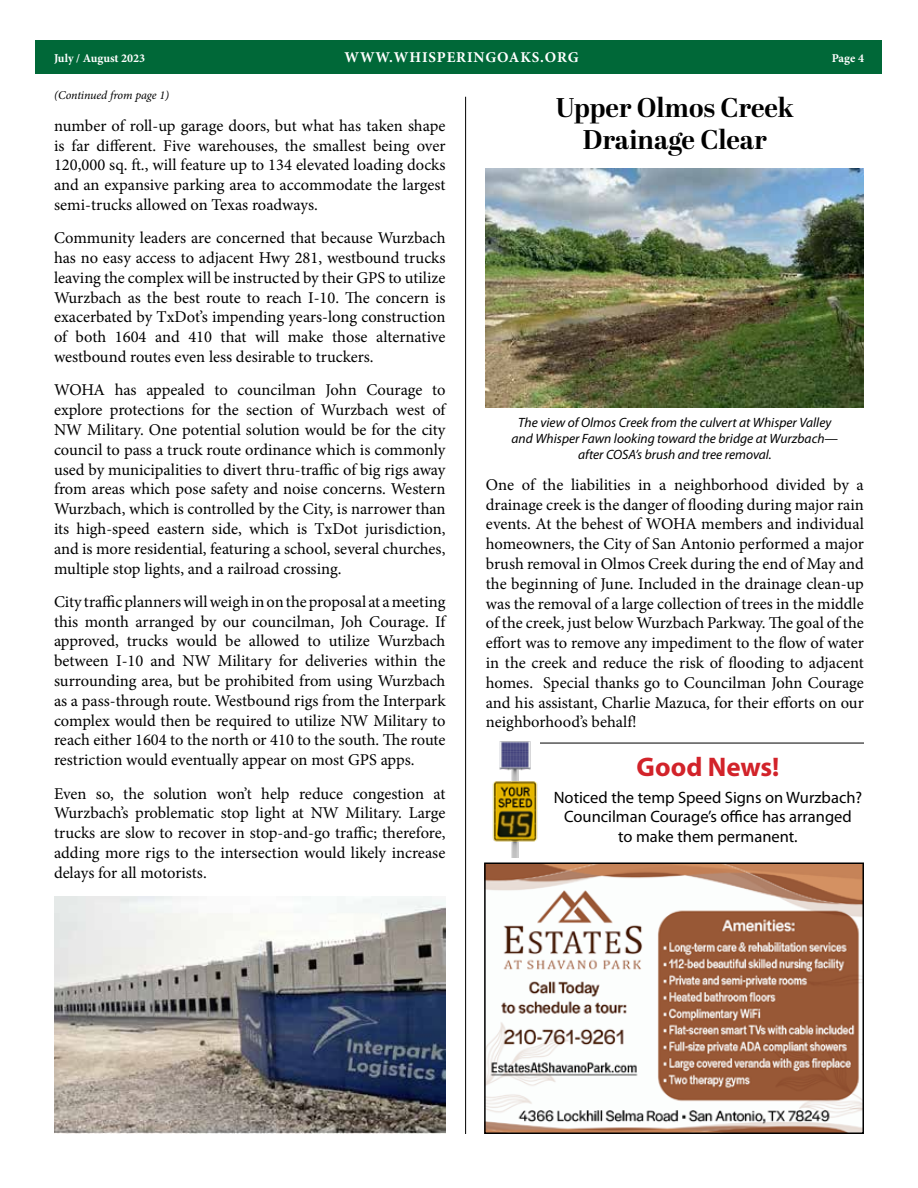
<style>
.page{position:relative;width:918px;height:1188px;background:#fff}
.page>*{position:absolute;margin:0;border:0;box-sizing:border-box;transform-origin:0 0}
.t1{font:700 27px/32.4px "Abril Display";color:#000;text-align:center}
.t2{font:700 27px "Myriad Pro";color:#d2232a}
.t3{font:16.5px/19.8px "Minion Pro";color:#000;text-align:justify}
.t4{font:16.5px/19.8px "Myriad Pro";color:#000;text-align:center}
.t5{font:700 15px "Minion Pro";letter-spacing:.06em;color:#fff}
.t6{font:italic 13.5px/16.2px "Myriad Pro";color:#000;text-align:center}
.t7{font:700 12px "Minion Pro";color:#fff}
.t8{font:italic 12px "Minion Pro";letter-spacing:-.01em;color:#000}
</style>
<div class="page">
<div style="left:36px;top:40px;width:846px;height:34px;background:#006838"></div>
<img style="left:54px;top:896px;width:392px;height:238px">
<img style="left:486px;top:168px;width:378px;height:240px">
<img style="left:492px;top:741px;width:53px;height:116px">
<hr style="left:540px;top:743px;width:324px;height:1px;background:#000">
<hr style="left:465px;top:97px;width:1px;height:1037px;background:#000">
<img style="left:487px;top:865px;width:374px;height:266px">
<div style="left:484px;top:862px;width:380px;height:272px;border:2px solid #000"></div>
<p class="t7" style="left:54px;top:50px;width:93px">July / August 2023</p>
<p class="t5" style="left:344px;top:47px;width:236px">WWW.WHISPERINGOAKS.ORG</p>
<p class="t7" style="left:832px;top:49px;width:34px">Page 4</p>
<p class="t8" style="left:54px;top:87px;width:117px">(Continued from page 1)</p>
<p class="t3" style="left:54px;top:116px;width:393px">number of roll-up garage doors, but what has taken shape is far different. Five warehouses, the smallest being over 120,000 sq. ft., will feature up to 134 elevated loading docks and an expansive parking area to accommodate the largest semi-trucks allowed on Texas roadways.</p>
<p class="t3" style="left:54px;top:228px;width:393px">Community leaders are concerned that because Wurzbach has no easy access to adjacent Hwy 281, westbound trucks leaving the complex will be instructed by their GPS to utilize Wurzbach as the best route to reach I-10. The concern is exacerbated by TxDot’s impending years-long construction of both 1604 and 410 that will make those alternative westbound routes even less desirable to truckers.</p>
<p class="t3" style="left:54px;top:380px;width:393px">WOHA has appealed to councilman John Courage to explore protections for the section of Wurzbach west of NW Military. One potential solution would be for the city council to pass a truck route ordinance which is commonly used by municipalities to divert thru-traffic of big rigs away from areas which pose safety and noise concerns. Western Wurzbach, which is controlled by the City, is narrower than its high-speed eastern side, which is TxDot jurisdiction, and is more residential, featuring a school, several churches, multiple stop lights, and a railroad crossing.</p>
<p class="t3" style="left:54px;top:592px;width:393px">City traffic planners will weigh in on the proposal at a meeting this month arranged by our councilman, Joh Courage. If approved, trucks would be allowed to utilize Wurzbach between I-10 and NW Military for deliveries within the surrounding area, but be prohibited from using Wurzbach as a pass-through route. Westbound rigs from the Interpark complex would then be required to utilize NW Military to reach either 1604 to the north or 410 to the south. The route restriction would eventually appear on most GPS apps.</p>
<p class="t3" style="left:54px;top:783px;width:393px">Even so, the solution won’t help reduce congestion at Wurzbach’s problematic stop light at NW Military. Large trucks are slow to recover in stop-and-go traffic; therefore, adding more rigs to the intersection would likely increase delays for all motorists.</p>
<h1 class="t1" style="left:556px;top:93px;width:240px">Upper Olmos Creek<br>Drainage Clear</h1>
<p class="t6" style="left:512px;top:414px;width:328px">The view of Olmos Creek from the culvert at Whisper Valley and Whisper Fawn looking toward the bridge at Wurzbach— after COSA’s brush and tree removal.</p>
<p class="t3" style="left:486px;top:475px;width:380px">One of the liabilities in a neighborhood divided by a drainage creek is the danger of flooding during major rain events. At the behest of WOHA members and individual homeowners, the City of San Antonio performed a major brush removal in Olmos Creek during the end of May and the beginning of June. Included in the drainage clean-up was the removal of a large collection of trees in the middle of the creek, just below Wurzbach Parkway. The goal of the effort was to remove any impediment to the flow of water in the creek and reduce the risk of flooding to adjacent homes. Special thanks go to Councilman John Courage and his assistant, Charlie Mazuca, for their efforts on our neighborhood’s behalf!</p>
<h1 class="t2" style="left:636px;top:749px;width:145px">Good News!</h1>
<p class="t4" style="left:554px;top:787px;width:310px">Noticed the temp Speed Signs on Wurzbach?<br>Councilman Courage’s office has arranged<br>to make them permanent.</p>
</div>
